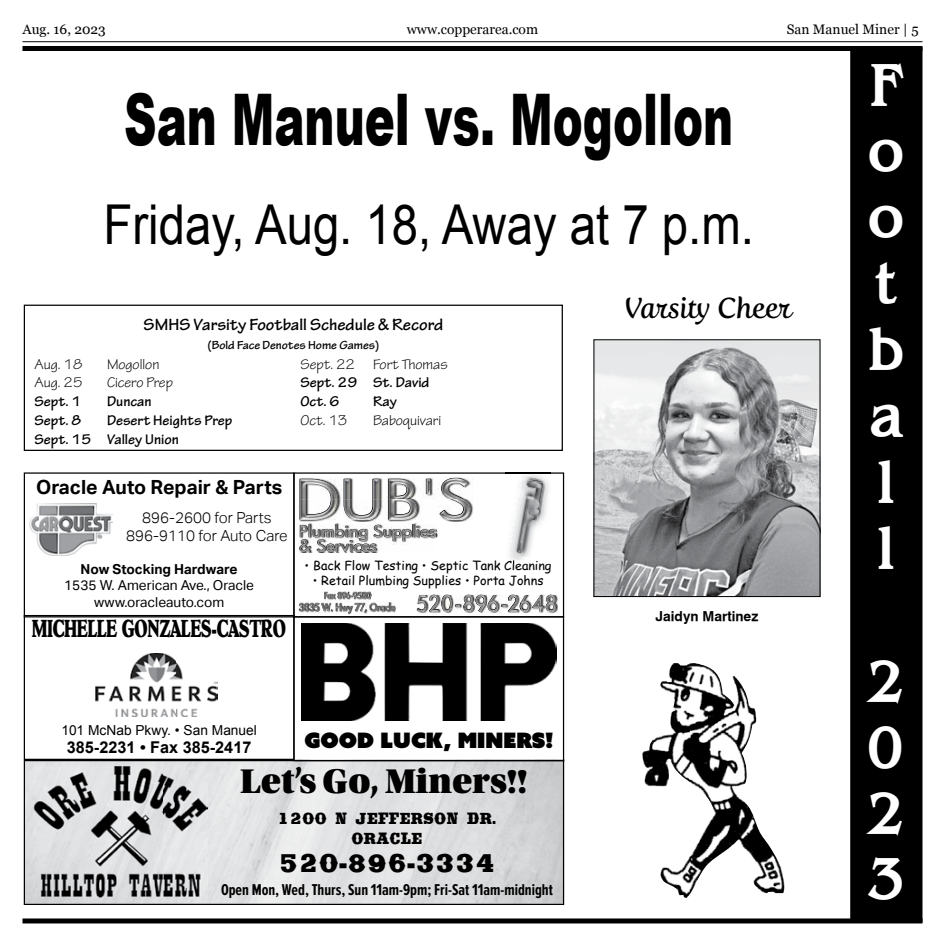
<style>
.page{position:relative;width:945px;height:945px;background:#fff}
.page>*{position:absolute;margin:0;border:0;box-sizing:border-box;transform-origin:0 0}
.t1{font:900 71.25px "Arial";color:#000;scale:.63 1}
.t2{font:700 61px/66.2px "Bangle Wide";color:#fff;scale:.8 1}
.t3{font:55px "Arial";color:#000;scale:.86 1}
.t4{font:36.25px "Utopia Std Black Headline";color:#000}
.t5{font:900 34.5px "Saddlebag";color:#000;scale:.75 1}
.t6{font:28.75px "Fertigo Pro Script";color:#000}
.t7{font:24.38px "Old Century";color:#000;scale:.67 1}
.t8{font:900 21.5px/20.1px "Saddlebag";color:#000;text-align:center;scale:.75 1}
.t9{font:21.25px "Azo Sans Uber";color:#000}
.t10{font:700 19.5px "Aktiv Grotesk";color:#000}
.t11{font:700 17.5px "Tekton Pro";color:#000}
.t12{font:700 16.25px "Proxima Nova Ex Cn";color:#000}
.t13{font:700 16.25px "Arial";color:#000}
.t14{font:300 15.25px/18.2px "Aktiv Grotesk";color:#000;text-align:center}
.t15{font:700 15px/18.8px "Tekton Pro";color:#000}
.t16{font:15px "Tekton Pro";color:#000}
.t17{font:13.75px "Georgia";color:#000}
.t18{font:13.75px/16.5px "Aktiv Grotesk";color:#000;text-align:center}
.t19{font:13.75px "Arial";color:#000}
.t20{font:700 13.75px "Aktiv Grotesk";color:#000}
.t21{font:700 13.75px "Geneva";color:#000}
.t22{font:12.5px "Comic Sans MS";color:#000}
.t23{font:700 12.5px "Tekton Pro";letter-spacing:-.005em;color:#000}
</style>
<div class="page">
<hr style="left:22px;top:41px;width:900px;height:1px;background:#000">
<div style="left:22px;top:46px;width:900px;height:5px;background:#000"></div>
<div style="left:22px;top:918px;width:900px;height:5px;background:#000"></div>
<div style="left:918px;top:47px;width:5px;height:875px;background:#7f7f7f"></div>
<div style="left:851px;top:47px;width:70px;height:875px;background:#000"></div>
<div style="left:850px;top:47px;width:72px;height:876px;border:1px solid #000"></div>
<div style="left:24px;top:305px;width:539px;height:146px;border:1px solid #000"></div>
<svg style="left:295px;top:472px;width:269px;height:144px"></svg>
<img style="left:299px;top:477px;width:177px;height:47px">
<img style="left:506px;top:474px;width:45px;height:86px">
<img style="left:506px;top:472px;width:45px;height:2px">
<img style="left:506px;top:560px;width:45px;height:4px">
<img style="left:508px;top:554px;width:25px;height:6px">
<img style="left:523px;top:476px;width:24px;height:82px">
<img style="left:509px;top:483px;width:37px;height:75px">
<img style="left:507px;top:477px;width:16px;height:77px">
<img style="left:524px;top:477px;width:20px;height:2px">
<img style="left:509px;top:479px;width:35px;height:78px">
<img style="left:299px;top:552px;width:139px;height:1px">
<svg style="left:299px;top:478px;width:171px;height:74px"></svg>
<img style="left:300px;top:524px;width:136px;height:28px">
<img style="left:300px;top:524px;width:34px;height:13px">
<img style="left:335px;top:524px;width:32px;height:17px">
<img style="left:373px;top:525px;width:29px;height:16px">
<img style="left:412px;top:524px;width:23px;height:13px">
<img style="left:416px;top:593px;width:142px;height:2px">
<svg style="left:416px;top:595px;width:142px;height:18px"></svg>
<img style="left:417px;top:595px;width:69px;height:17px">
<img style="left:488px;top:595px;width:68px;height:17px">
<img style="left:298px;top:602px;width:99px;height:13px">
<svg style="left:298px;top:591px;width:97px;height:11px"></svg>
<img style="left:298px;top:602px;width:97px;height:11px">
<img style="left:299px;top:604px;width:5px;height:7px">
<img style="left:363px;top:603px;width:32px;height:8px">
<img style="left:304px;top:603px;width:27px;height:8px">
<img style="left:331px;top:603px;width:32px;height:10px">
<div style="left:24px;top:472px;width:271px;height:145px;border:1px solid #000"></div>
<svg style="left:24px;top:760px;width:540px;height:145px;background:#d7d8d9"></svg>
<svg style="left:293px;top:616px;width:271px;height:145px"></svg>
<svg style="left:24px;top:615px;width:271px;height:145px"></svg>
<img style="left:96px;top:653px;width:122px;height:64px">
<img style="left:29px;top:503px;width:83px;height:53px">
<img style="left:596px;top:341px;width:222px;height:254px">
<img style="left:301px;top:623px;width:255px;height:98px">
<img style="left:642px;top:663px;width:143px;height:235px">
<img style="left:34px;top:766px;width:173px;height:132px">
<p class="t17" style="left:22px;top:19px;width:85px">Aug. 16, 2023</p>
<p class="t17" style="left:407px;top:19px;width:133px">www.copperarea.com</p>
<p class="t17" style="left:787px;top:19px;width:133px">San Manuel Miner | 5</p>
<h2 class="t2" style="left:868px;top:49px;width:47px">F o o t b a l l</h2>
<h1 class="t1" style="left:124px;top:68px;width:969px">San Manuel vs. Mogollon</h1>
<h3 class="t3" style="left:104px;top:189px;width:758px">Friday, Aug. 18, Away at 7 p.m.</h3>
<h3 class="t6" style="left:624px;top:291px;width:169px">Varsity Cheer</h3>
<p class="t11" style="left:144px;top:314px;width:301px">SMHS Varsity Football Schedule &amp; Record</p>
<p class="t23" style="left:208px;top:337px;width:173px">(Bold Face Denotes Home Games)</p>
<p class="t16" style="left:35px;top:355px;width:49px">Aug. 18</p>
<p class="t16" style="left:107px;top:355px;width:54px">Mogollon</p>
<p class="t16" style="left:35px;top:374px;width:49px">Aug. 25</p>
<p class="t16" style="left:107px;top:374px;width:67px">Cicero Prep</p>
<p class="t15" style="left:35px;top:392px;width:48px">Sept. 1</p>
<p class="t15" style="left:107px;top:392px;width:46px">Duncan</p>
<p class="t15" style="left:35px;top:411px;width:48px">Sept. 8</p>
<p class="t16" style="left:301px;top:355px;width:149px">Sept. 22 Fort Thomas</p>
<p class="t15" style="left:301px;top:373px;width:130px">Sept. 29 St. David<br>Oct. 6</p>
<p class="t15" style="left:373px;top:392px;width:25px">Ray</p>
<p class="t16" style="left:301px;top:412px;width:48px">Oct. 13</p>
<p class="t16" style="left:373px;top:412px;width:70px">Baboquivari</p>
<p class="t15" style="left:35px;top:411px;width:199px;text-indent:72px">Desert Heights Prep<br>Sept. 15 Valley Union</p>
<p class="t10" style="left:36px;top:476px;width:248px">Oracle Auto Repair &amp; Parts</p>
<p class="t14" style="left:126px;top:508px;width:163px">896-2600 for Parts<br>896-9110 for Auto Care</p>
<p class="t22" style="left:305px;top:556px;width:249px">• Back Flow Testing • Septic Tank Cleaning</p>
<p class="t22" style="left:313px;top:571px;width:232px">• Retail Plumbing Supplies • Porta Johns</p>
<p class="t20" style="left:81px;top:561px;width:159px">Now Stocking Hardware</p>
<p class="t18" style="left:64px;top:577px;width:192px">1535 W. American Ave., Oracle www.oracleauto.com</p>
<h3 class="t7" style="left:32px;top:614px;width:380px">MICHELLE GONZALES-CASTRO</h3>
<p class="t19" style="left:61px;top:721px;width:197px">101 McNab Pkwy. • San Manuel</p>
<p class="t13" style="left:67px;top:736px;width:186px">385-2231 • Fax 385-2417</p>
<h3 class="t9" style="left:304px;top:726px;width:250px">GOOD LUCK, MINERS!</h3>
<h3 class="t4" style="left:240px;top:762px;width:289px">Let’s Go, Miners!!</h3>
<h3 class="t8" style="left:277px;top:808px;width:294px">1200 N JEFFERSON DR.<br>ORACLE</h3>
<h3 class="t5" style="left:279px;top:844px;width:290px">520-896-3334</h3>
<p class="t12" style="left:221px;top:881px;width:333px">Open Mon, Wed, Thurs, Sun 11am-9pm; Fri-Sat 11am-midnight</p>
<p class="t21" style="left:656px;top:608px;width:104px">Jaidyn Martinez</p>
<h2 class="t2" style="left:868px;top:645px;width:47px;text-align:justify">2<br>0<br>2<br>3</h2>
</div>
